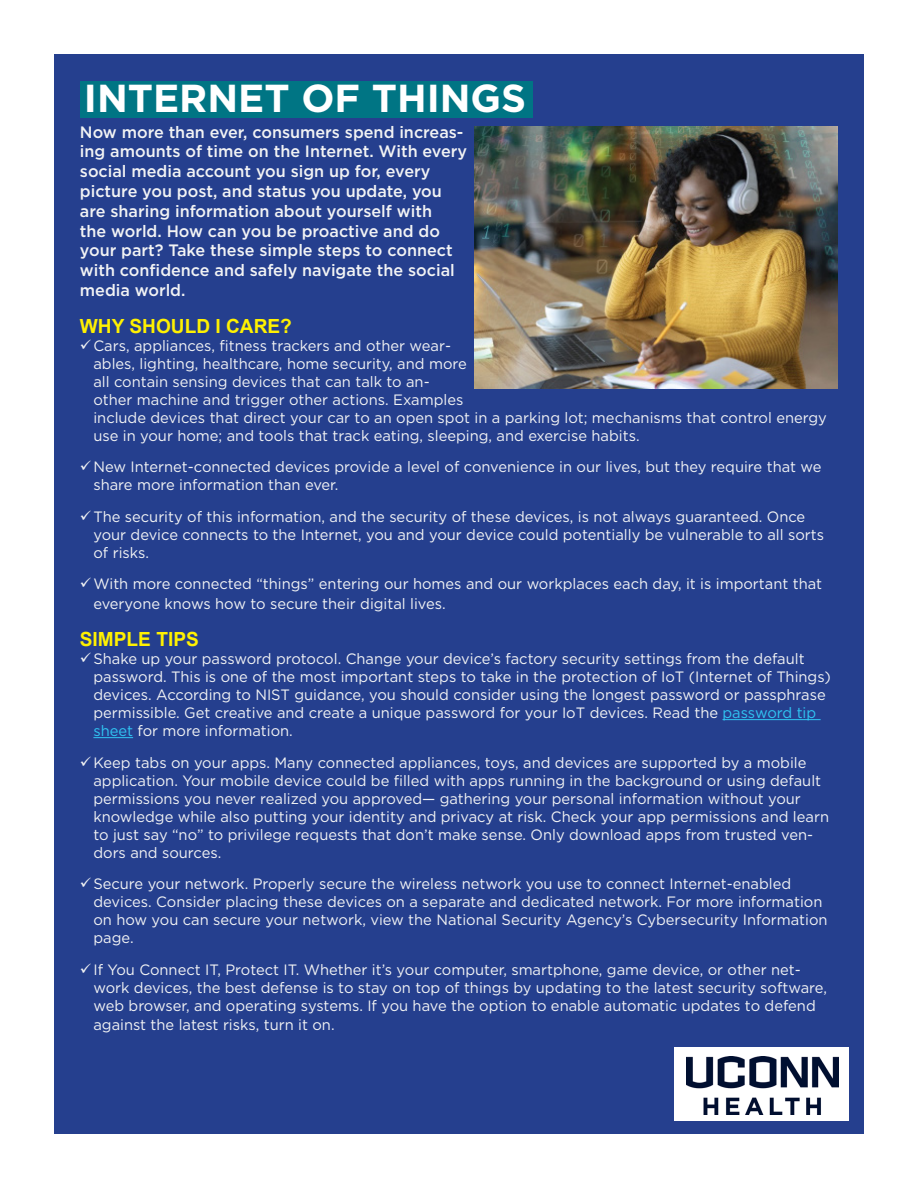
<style>
.page{position:relative;width:918px;height:1188px;background:#fff}
.page>*{position:absolute;margin:0;border:0;box-sizing:border-box;transform-origin:0 0}
.t1{font:700 39px "Gotham";color:#fff}
.t2{font:700 19.5px "Arial";color:#fff101}
.t3{font:500 16.5px/19.8px "Gotham";color:#f2f3f4}
.t4{font:15px/18px "Gotham";color:#f2f3f4}
.s1{color:#30c5f3}
</style>
<div class="page">
<div style="left:54px;top:54px;width:810px;height:1080px;background:#253f8e"></div>
<div style="left:80px;top:81px;width:453px;height:37px;background:#007584"></div>
<hr style="left:723px;top:719px;width:98px;height:1px;background:#30c5f3">
<hr style="left:93px;top:737px;width:40px;height:1px;background:#30c5f3">
<div style="left:674px;top:1048px;width:175px;height:73px;background:#fff"></div>
<img style="left:687px;top:1056px;width:152px;height:59px">
<img style="left:474px;top:126px;width:364px;height:263px">
<p class="t1" style="left:84px;top:73px;width:444px">INTERNET OF THINGS</p>
<p class="t3" style="left:80px;top:122px;width:389px">Now more than ever, consumers spend increas&shy;ing amounts of time on the Internet. With every social media account you sign up for, every picture you post, and status you update, you are sharing information about yourself with<br>the world. How can you be proactive and do your part? Take these simple steps to connect with confidence and safely navigate the social media world.</p>
<p class="t2" style="left:80px;top:312px;width:213px">WHY SHOULD I CARE?</p>
<p class="t4" style="left:93px;top:336px;width:735px">Cars, appliances, fitness trackers and other wear-<br>ables, lighting, healthcare, home security, and more<br>all contain sensing devices that can talk to an-<br>other machine and trigger other actions. Examples<br>include devices that direct your car to an open spot in a parking lot; mechanisms that control energy use in your home; and tools that track eating, sleeping, and exercise habits.</p>
<p class="t4" style="left:93px;top:458px;width:730px">New Internet-connected devices provide a level of convenience in our lives, but they require that we share more information than ever.</p>
<p class="t4" style="left:93px;top:507px;width:732px">The security of this information, and the security of these devices, is not always guaranteed. Once your device connects to the Internet, you and your device could potentially be vulnerable to all sorts of risks.</p>
<p class="t4" style="left:93px;top:574px;width:730px;line-height:19.8px">With more connected “things” entering our homes and our workplaces each day, it is important that everyone knows how to secure their digital lives.</p>
<p class="t2" style="left:80px;top:626px;width:120px">SIMPLE TIPS</p>
<p class="t4" style="left:93px;top:650px;width:739px">Shake up your password protocol. Change your device’s factory security settings from the default password. This is one of the most important steps to take in the protection of IoT (Internet of Things) devices. According to NIST guidance, you should consider using the longest password or passphrase permissible. Get creative and create a unique password for your IoT devices. Read the <span class="s1">password tip sheet</span> for more information.</p>
<p class="t4" style="left:93px;top:753px;width:737px">Keep tabs on your apps. Many connected appliances, toys, and devices are supported by a mobile application. Your mobile device could be filled with apps running in the background or using default permissions you never realized you approved— gathering your personal information without your knowledge while also putting your identity and privacy at risk. Check your app permissions and learn to just say “no” to privilege requests that don’t make sense. Only download apps from trusted ven&shy;dors and sources.</p>
<p class="t4" style="left:93px;top:875px;width:736px">Secure your network. Properly secure the wireless network you use to connect Internet-enabled devices. Consider placing these devices on a separate and dedicated network. For more information on how you can secure your network, view the National Security Agency’s Cybersecurity Information page.</p>
<p class="t4" style="left:93px;top:960px;width:735px">If You Connect IT, Protect IT. Whether it’s your computer, smartphone, game device, or other net&shy;work devices, the best defense is to stay on top of things by updating to the latest security software, web browser, and operating systems. If you have the option to enable automatic updates to defend</p>
<p class="t4" style="left:93px;top:1016px;width:243px">against the latest risks, turn it on.</p>
</div>
